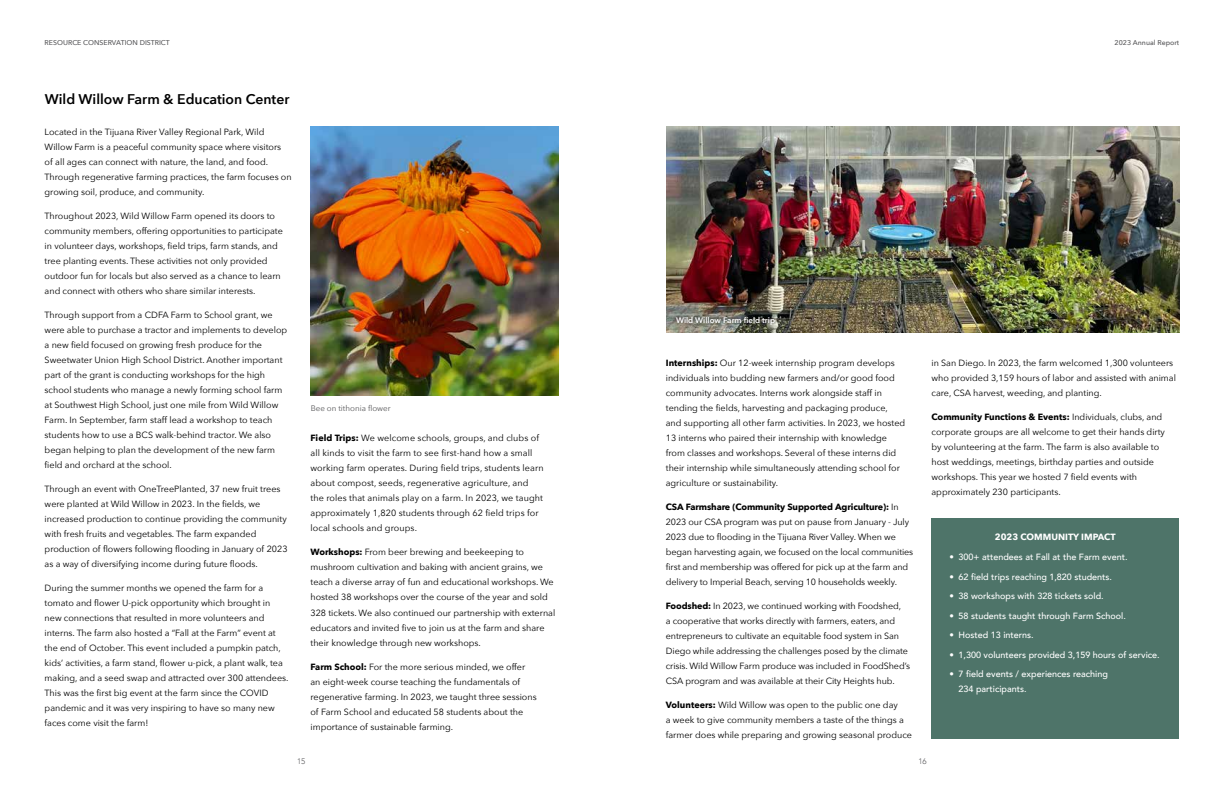
<style>
.page{position:relative;width:1224px;height:792px;background:#fff}
.page>*{position:absolute;margin:0;border:0;box-sizing:border-box;transform-origin:0 0}
.t1{font:600 14px "Avenir Next";color:#000}
.t2{font:9px/15px "Avenir Next";color:#000}
.t3{font:500 9px/15px "Avenir";color:#fff}
.t4{font:700 9px "Avenir Next";color:#fff}
.t5{font:600 8px "Avenir Next";color:#fff}
.t6{font:8px "Avenir Next";color:#58585a}
.t7{font:300 8px "Avenir";color:#58585a}
.t8{font:500 7px "Avenir Next";color:#58585a}
.s1{font-weight:700}
.s2{font-weight:300}
</style>
<div class="page">
<div style="left:932px;top:518px;width:247px;height:221px;background:#4e7469"></div>
<img style="left:311px;top:126px;width:247px;height:270px">
<img style="left:666px;top:126px;width:513px;height:207px">
<div style="left:672px;top:313px;width:107px;height:16px;background:#000;opacity:.75"></div>
<p class="t8" style="left:45px;top:36px;width:127px">RESOURCE CONSERVATION DISTRICT</p>
<p class="t8" style="left:1115px;top:36px;width:66px">2023 Annual Report</p>
<h1 class="t1" style="left:45px;top:87px;width:246px">Wild Willow Farm &amp; Education Center</h1>
<p class="t2" style="left:45px;top:124px;width:249px">Located in the Tijuana River Valley Regional Park, Wild Willow Farm is a peaceful community space where visitors<br>of all ages can connect with nature, the land, and food.<br>Through regenerative farming practices, the farm focuses on growing soil, produce, and community.</p>
<p class="t2" style="left:45px;top:208px;width:240px">Throughout 2023, Wild Willow Farm opened its doors to community members, offering opportunities to participate in volunteer days, workshops, field trips, farm stands, and tree planting events. These activities not only provided outdoor fun for locals but also served as a chance to learn and connect with others who share similar interests.</p>
<p class="t2" style="left:45px;top:307px;width:244px">Through support from a CDFA Farm to School grant, we were able to purchase a tractor and implements to develop a new field focused on growing fresh produce for the Sweetwater Union High School District. Another important part of the grant is conducting workshops for the high school students who manage a newly forming school farm at Southwest High School, just one mile from Wild Willow Farm. In September, farm staff lead a workshop to teach students how to use a BCS walk-behind tractor. We also began helping to plan the development of the new farm field and orchard at the school.</p>
<p class="t2" style="left:45px;top:481px;width:245px">Through an event with OneTreePlanted, 37 new fruit trees were planted at Wild Willow in 2023. In the fields, we increased production to continue providing the community with fresh fruits and vegetables. The farm expanded production of flowers following flooding in January of 2023 as a way of diversifying income during future floods.</p>
<p class="t2" style="left:45px;top:580px;width:245px">During the summer months we opened the farm for a tomato and flower U-pick opportunity which brought in new connections that resulted in more volunteers and interns. The farm also hosted a “Fall at the Farm” event at the end of October. This event included a pumpkin patch, kids’ activities, a farm stand, flower u-pick, a plant walk, tea making, and a seed swap and attracted over 300 attendees.<br>This was the first big event at the farm since the COVID pandemic and it was very inspiring to have so many new faces come visit the farm!</p>
<p class="t6" style="left:311px;top:402px;width:81px">Bee on tithonia flower</p>
<p class="t2" style="left:310px;top:430px;width:235px"><span class="s1">Field Trips:</span> We welcome schools, groups, and clubs of all kinds to visit the farm to see first-hand how a small working farm operates. During field trips, students learn about compost, seeds, regenerative agriculture, and the roles that animals play on a farm. In 2023, we taught approximately 1,820 students through 62 field trips for local schools and groups.</p>
<p class="t2" style="left:310px;top:544px;width:246px"><span class="s1">Workshops:</span> From beer brewing and beekeeping to mushroom cultivation and baking with ancient grains, we teach a diverse array of fun and educational workshops. We hosted 38 workshops over the course of the year and sold 328 tickets. We also continued our partnership with external educators and invited five to join us at the farm and share their knowledge through new workshops.</p>
<p class="t2" style="left:310px;top:658px;width:228px"><span class="s1">Farm School:</span> For the more serious minded, we offer an eight-week course teaching the fundamentals of regenerative farming. In 2023, we taught three sessions of Farm School and educated 58 students about the importance of sustainable farming.</p>
<p class="t5" style="left:676px;top:313px;width:101px">Wild Willow Farm field trip</p>
<p class="t2" style="left:666px;top:355px;width:241px"><span class="s1">Internships:</span> Our 12-week internship program develops individuals into budding new farmers and/or good food community advocates. Interns work alongside staff in tending the fields, harvesting and packaging produce, and supporting all other farm activities. In 2023, we hosted 13 interns who paired their internship with knowledge from classes and workshops. Several of these interns did their internship while simultaneously attending school for agriculture or sustainability.</p>
<p class="t2" style="left:666px;top:499px;width:249px"><span class="s1">CSA Farmshare (Community Supported Agriculture):</span> In 2023 our CSA program was put on pause from January - July 2023 due to flooding in the Tijuana River Valley. When we began harvesting again, we focused on the local communities first and membership was offered for pick up at the farm and delivery to Imperial Beach, serving 10 households weekly.</p>
<p class="t2" style="left:666px;top:598px;width:246px"><span class="s1">Foodshed:</span> In 2023, we continued working with Foodshed,<br>a cooperative that works directly with farmers, eaters, and entrepreneurs to cultivate an equitable food system in San Diego while addressing the challenges posed by the climate crisis. Wild Willow Farm produce was included in FoodShed’s CSA program and was available at their City Heights hub.</p>
<p class="t2" style="left:666px;top:697px;width:248px"><span class="s1">Volunteers:</span> Wild Willow was open to the public one day<br>a week to give community members a taste of the things a farmer does while preparing and growing seasonal produce</p>
<p class="t2" style="left:932px;top:355px;width:246px">in San Diego. In 2023, the farm welcomed 1,300 volunteers who provided 3,159 hours of labor and assisted with animal care, CSA harvest, weeding, and planting.</p>
<p class="t2" style="left:932px;top:409px;width:235px"><span class="s1">Community Functions &amp; Events:</span> Individuals, clubs, and corporate groups are all welcome to get their hands dirty by volunteering at the farm. The farm is also available to host weddings, meetings, birthday parties and outside workshops. This year we hosted 7 field events with approximately 230 participants.</p>
<p class="t4" style="left:995px;top:530px;width:122px">2023 COMMUNITY IMPACT</p>
<p class="t3" style="left:950px;top:549px;width:180px"><span class="s2">•</span> 300+ attendees at Fall at the Farm event.</p>
<p class="t3" style="left:950px;top:568px;width:164px"><span class="s2">•</span> 62 field trips reaching 1,820 students.</p>
<p class="t3" style="left:950px;top:588px;width:156px"><span class="s2">•</span> 38 workshops with 328 tickets sold.</p>
<p class="t3" style="left:950px;top:607px;width:178px"><span class="s2">•</span> 58 students taught through Farm School.</p>
<p class="t3" style="left:950px;top:627px;width:86px"><span class="s2">•</span> Hosted 13 interns.</p>
<p class="t3" style="left:950px;top:646px;width:212px"><span class="s2">•</span> 1,300 volunteers provided 3,159 hours of service.</p>
<p class="t3" style="left:958px;top:666px;width:151px;text-indent:-9px"><span class="s2">•</span> 7 field events / experiences reaching<br>234 participants.</p>
<p class="t7" style="left:297px;top:757px;width:10px">15</p>
<p class="t7" style="left:918px;top:756px;width:10px">16</p>
</div>
